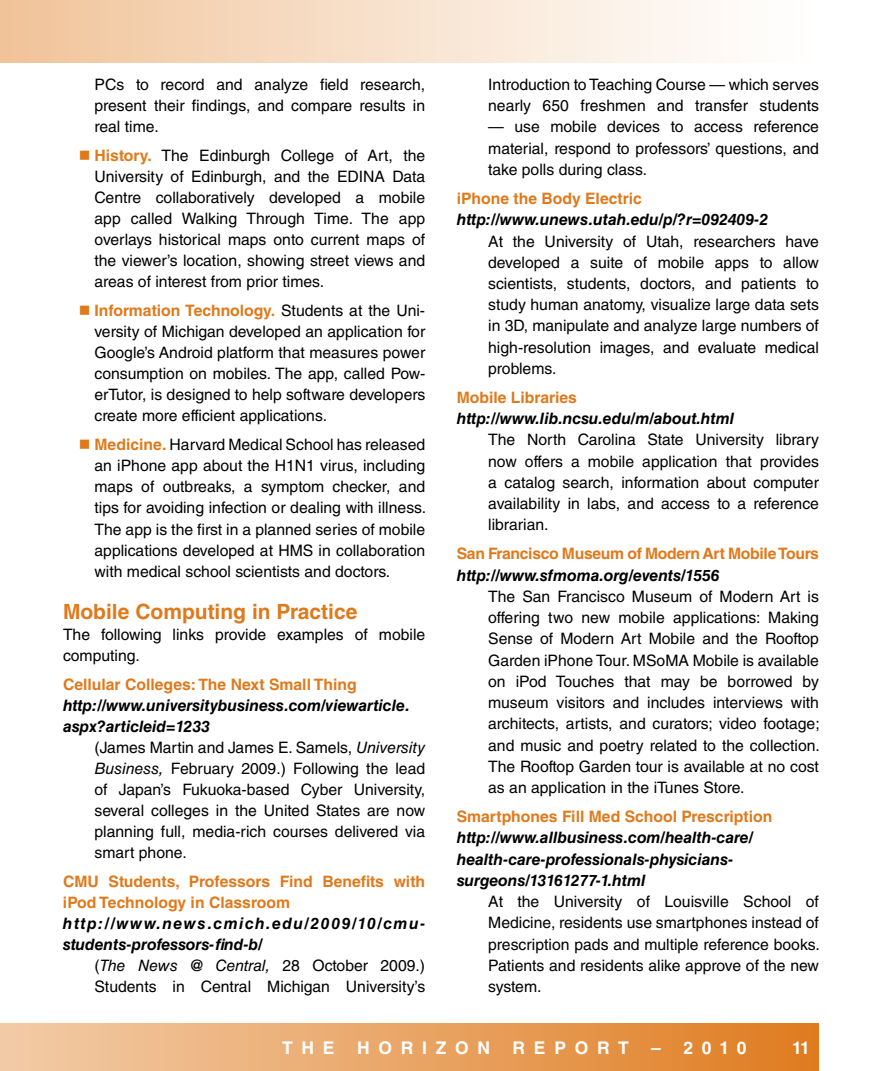
<style>
.page{position:relative;width:882px;height:1071px;background:#fff}
.page>*{position:absolute;margin:0;border:0;box-sizing:border-box;transform-origin:0 0}
.t1{font:700 21px "Helvetica LT Std";color:#df7a1c}
.t2{font:700 17.5px "Helvetica LT Std";letter-spacing:.5em;color:#fff}
.t3{font:15.75px/21px "Helvetica LT Std";color:#000;text-align:justify}
.t4{font:italic 700 15.75px/21.2px "Helvetica LT Std";color:#000}
.t5{font:700 15.75px/21px "Helvetica LT Std";color:#df7a1c}
.t6{font:italic 700 15.75px/21px "Helvetica LT Std";letter-spacing:.065em;color:#000}
.t7{font:700 15.75px "Helvetica LT Std";letter-spacing:-.02em;color:#df7a1c}
.s1{color:#df7a1c}
.s2{font-weight:700;color:#df7a1c}
.s3{font-style:italic}
</style>
<div class="page">
<div style="left:0;top:1024px;width:819px;height:47px;background:linear-gradient(to right,#f3cda9,#df7c20)"></div>
<div style="left:0;top:0;width:819px;height:63px;background:linear-gradient(to right,#f1c49b,#fff)"></div>
<p class="t3" style="left:94px;top:74px;width:332px">PCs to record and analyze field research, present their findings, and compare results in real time.</p>
<p class="t3" style="left:94px;top:145px;width:332px;text-indent:-16px"><span class="s1">■</span> <span class="s2">History.</span> The Edinburgh College of Art, the University of Edinburgh, and the EDINA Data Centre collaboratively developed a mobile app called Walking Through Time. The app overlays historical maps onto current maps of the viewer’s location, showing street views and areas of interest from prior times.</p>
<p class="t3" style="left:94px;top:300px;width:332px;text-indent:-16px"><span class="s1">■</span> <span class="s2">Information Technology.</span> Students at the Uni&shy;versity of Michigan developed an application for Google’s Android platform that measures power consumption on mobiles. The app, called Pow&shy;erTutor, is designed to help software developers create more efficient applications.</p>
<p class="t3" style="left:94px;top:434px;width:333px;text-indent:-16px"><span class="s1">■</span> <span class="s2">Medicine.</span> Harvard Medical School has released an iPhone app about the H1N1 virus, including maps of outbreaks, a symptom checker, and tips for avoiding infection or dealing with illness.<br>The app is the first in a planned series of mobile applications developed at HMS in collaboration with medical school scientists and doctors.</p>
<h1 class="t1" style="left:63px;top:599px;width:296px">Mobile Computing in Practice</h1>
<p class="t3" style="left:63px;top:624px;width:364px">The following links provide examples of mobile computing.</p>
<p class="t5" style="left:63px;top:673px;width:295px">Cellular Colleges: The Next Small Thing</p>
<p class="t4" style="left:63px;top:695px;width:348px">http://www.universitybusiness.com/viewarticle. aspx?articleid=1233</p>
<p class="t3" style="left:94px;top:737px;width:332px">(James Martin and James E. Samels, <span class="s3">University Business,</span> February 2009.) Following the lead of Japan’s Fukuoka-based Cyber University, several colleges in the United States are now planning full, media-rich courses delivered via smart phone.</p>
<p class="t5" style="left:63px;top:871px;width:364px">CMU Students, Professors Find Benefits with iPod Technology in Classroom</p>
<p class="t6" style="left:63px;top:913px;width:364px">http://www.news.cmich.edu/2009/10/cmu&shy;students-professors-find-b/</p>
<p class="t3" style="left:94px;top:955px;width:332px">(<span class="s3">The News @ Central,</span> 28 October 2009.)<br>Students in Central Michigan University’s</p>
<p class="t3" style="left:488px;top:74px;width:332px">Introduction to Teaching Course — which serves nearly 650 freshmen and transfer students</p>
<p class="t3" style="left:488px;top:116px;width:332px">— use mobile devices to access reference material, respond to professors’ questions, and take polls during class.</p>
<p class="t5" style="left:457px;top:188px;width:187px">iPhone the Body Electric</p>
<p class="t4" style="left:457px;top:209px;width:313px">http://www.unews.utah.edu/p/?r=092409-2</p>
<p class="t3" style="left:488px;top:230px;width:332px">At the University of Utah, researchers have developed a suite of mobile apps to allow scientists, students, doctors, and patients to study human anatomy, visualize large data sets in 3D, manipulate and analyze large numbers of high-resolution images, and evaluate medical problems.</p>
<p class="t5" style="left:457px;top:387px;width:122px">Mobile Libraries</p>
<p class="t4" style="left:457px;top:408px;width:279px">http://www.lib.ncsu.edu/m/about.html</p>
<p class="t3" style="left:488px;top:429px;width:332px">The North Carolina State University library now offers a mobile application that provides a catalog search, information about computer availability in labs, and access to a reference librarian.</p>
<p class="t7" style="left:457px;top:544px;width:364px">San Francisco Museum of Modern Art Mobile Tours</p>
<p class="t4" style="left:457px;top:564px;width:264px">http://www.sfmoma.org/events/1556</p>
<p class="t3" style="left:488px;top:586px;width:333px">The San Francisco Museum of Modern Art is offering two new mobile applications: Making Sense of Modern Art Mobile and the Rooftop Garden iPhone Tour. MSoMA Mobile is available on iPod Touches that may be borrowed by museum visitors and includes interviews with architects, artists, and curators; video footage; and music and poetry related to the collection.<br>The Rooftop Garden tour is available at no cost as an application in the iTunes Store.</p>
<p class="t5" style="left:457px;top:806px;width:317px">Smartphones Fill Med School Prescription</p>
<p class="t4" style="left:457px;top:827px;width:298px">http://www.allbusiness.com/health-care/ health-care-professionals-physicians&shy;surgeons/13161277-1.html</p>
<p class="t3" style="left:488px;top:891px;width:333px">At the University of Louisville School of Medicine, residents use smartphones instead of prescription pads and multiple reference books.<br>Patients and residents alike approve of the new system.</p>
<p class="t2" style="left:282px;top:1037px;width:52px">THE</p>
<p class="t2" style="left:357px;top:1037px;width:38px">H ORI</p>
<p class="t2" style="left:436px;top:1037px;width:56px">ZON</p>
<p class="t2" style="left:513px;top:1037px;width:17px">RE</p>
<p class="t2" style="left:554px;top:1037px;width:39px">P OR</p>
<p class="t2" style="left:618px;top:1037px;width:12px">T</p>
<p class="t2" style="left:651px;top:1037px;width:97px">– 2010</p>
<p class="t2" style="left:792px;top:1037px;width:19px">11</p>
</div>
